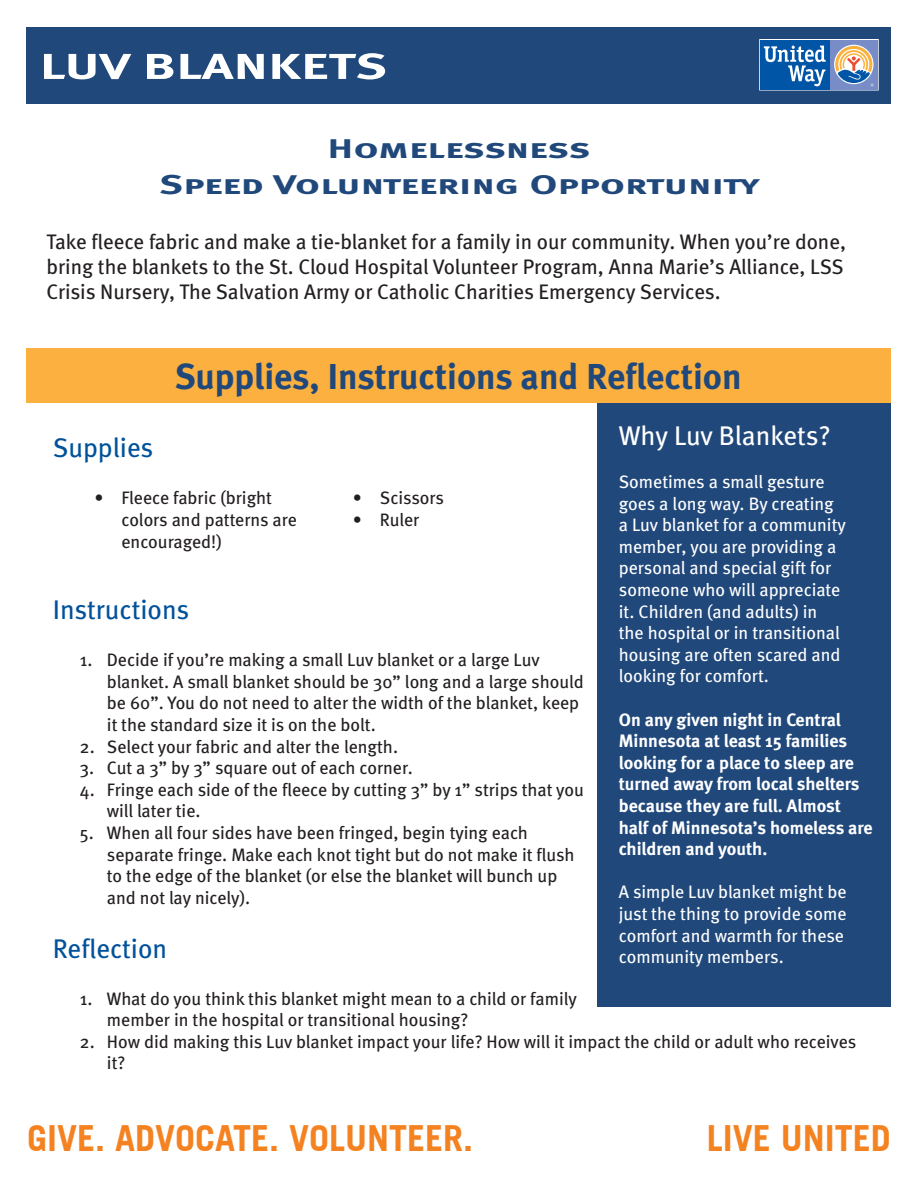
<style>
.page{position:relative;width:918px;height:1188px;background:#fff}
.page>*{position:absolute;margin:0;border:0;box-sizing:border-box;transform-origin:0 0}
.t1{font:700 36px "Trade Gothic";color:#f58220}
.t2{font:700 36px "Meta";color:#20487b}
.t3{font:36px "Meta Bold Caps";color:#fff;scale:1.5 1}
.t4{font:27px "Meta Bold Caps";color:#20487b;scale:1.5 1}
.t5{font:27px "Meta";color:#01529a}
.t6{font:27px "Meta";color:#fff}
.t7{font:21px/25.2px "Meta";color:#231f20;text-align:justify}
.t8{font:18px/21.6px "Meta";color:#231f20}
.t9{font:18px/21.6px "Meta";color:#fff}
.t10{font:700 18px/21.6px "Meta";color:#fff}
</style>
<div class="page">
<div style="left:26px;top:27px;width:865px;height:77px;background:#20487b"></div>
<div style="left:597px;top:402px;width:294px;height:605px;background:#20487b"></div>
<div style="left:26px;top:349px;width:865px;height:54px;background:#fbb03f"></div>
<svg style="left:759px;top:39px;width:120px;height:52px"></svg>
<div style="left:830px;top:40px;width:48px;height:49px;background:#788dc7"></div>
<div style="left:760px;top:40px;width:70px;height:49px;background:#0155a7"></div>
<svg style="left:834px;top:45px;width:40px;height:39px"></svg>
<svg style="left:764px;top:46px;width:62px;height:40px"></svg>
<svg style="left:835px;top:46px;width:39px;height:40px"></svg>
<p class="t3" style="left:40px;top:45px;width:233px">LUV BLANKETS</p>
<p class="t4" style="left:328px;top:132px;width:177px">Homelessness</p>
<p class="t4" style="left:159px;top:168px;width:402px">Speed Volunteering Opportunity</p>
<p class="t7" style="left:46px;top:228px;width:801px">Take fleece fabric and make a tie-blanket for a family in our community. When you’re done, bring the blankets to the St. Cloud Hospital Volunteer Program, Anna Marie’s Alliance, LSS Crisis Nursery, The Salvation Army or Catholic Charities Emergency Services.</p>
<p class="t2" style="left:175px;top:355px;width:569px">Supplies, Instructions and Reflection</p>
<p class="t6" style="left:619px;top:420px;width:213px">Why Luv Blankets?</p>
<p class="t9" style="left:619px;top:471px;width:229px">Sometimes a small gesture goes a long way. By creating a Luv blanket for a community member, you are providing a personal and special gift for someone who will appreciate it. Children (and adults) in the hospital or in transitional housing are often scared and looking for comfort.</p>
<p class="t10" style="left:619px;top:708px;width:255px">On any given night in Central<br>Minnesota at least 15 families looking for a place to sleep are turned away from local shelters because they are full. Almost half of Minnesota’s homeless are children and youth.</p>
<p class="t9" style="left:619px;top:881px;width:229px">A simple Luv blanket might be just the thing to provide some comfort and warmth for these community members.</p>
<p class="t5" style="left:53px;top:432px;width:102px">Supplies</p>
<p class="t8" style="left:122px;top:487px;width:177px;text-indent:-27px">• Fleece fabric (bright colors and patterns are encouraged!)</p>
<p class="t8" style="left:353px;top:487px;width:93px">• Scissors</p>
<p class="t8" style="left:353px;top:509px;width:68px">• Ruler</p>
<p class="t5" style="left:53px;top:594px;width:138px">Instructions</p>
<p class="t8" style="left:107px;top:649px;width:478px;text-indent:-27px">1. Decide if you’re making a small Luv blanket or a large Luv blanket. A small blanket should be 30” long and a large should be 60”. You do not need to alter the width of the blanket, keep it the standard size it is on the bolt.</p>
<p class="t8" style="left:80px;top:735px;width:320px">2. Select your fabric and alter the length.</p>
<p class="t8" style="left:80px;top:757px;width:335px">3. Cut a 3” by 3” square out of each corner.</p>
<p class="t8" style="left:107px;top:779px;width:478px;text-indent:-27px">4. Fringe each side of the fleece by cutting 3” by 1” strips that you will later tie.</p>
<p class="t8" style="left:107px;top:822px;width:469px;text-indent:-27px">5. When all four sides have been fringed, begin tying each separate fringe. Make each knot tight but do not make it flush to the edge of the blanket (or else the blanket will bunch up and not lay nicely).</p>
<p class="t5" style="left:53px;top:933px;width:116px">Reflection</p>
<p class="t8" style="left:107px;top:987px;width:471px;text-indent:-27px">1. What do you think this blanket might mean to a child or family member in the hospital or transitional housing?</p>
<p class="t8" style="left:107px;top:1031px;width:751px;text-indent:-27px">2. How did making this Luv blanket impact your life? How will it impact the child or adult who receives it?</p>
<p class="t1" style="left:27px;top:1116px;width:448px">GIVE. ADVOCATE. VOLUNTEER.</p>
<p class="t1" style="left:707px;top:1116px;width:186px">LIVE UNITED</p>
</div>
